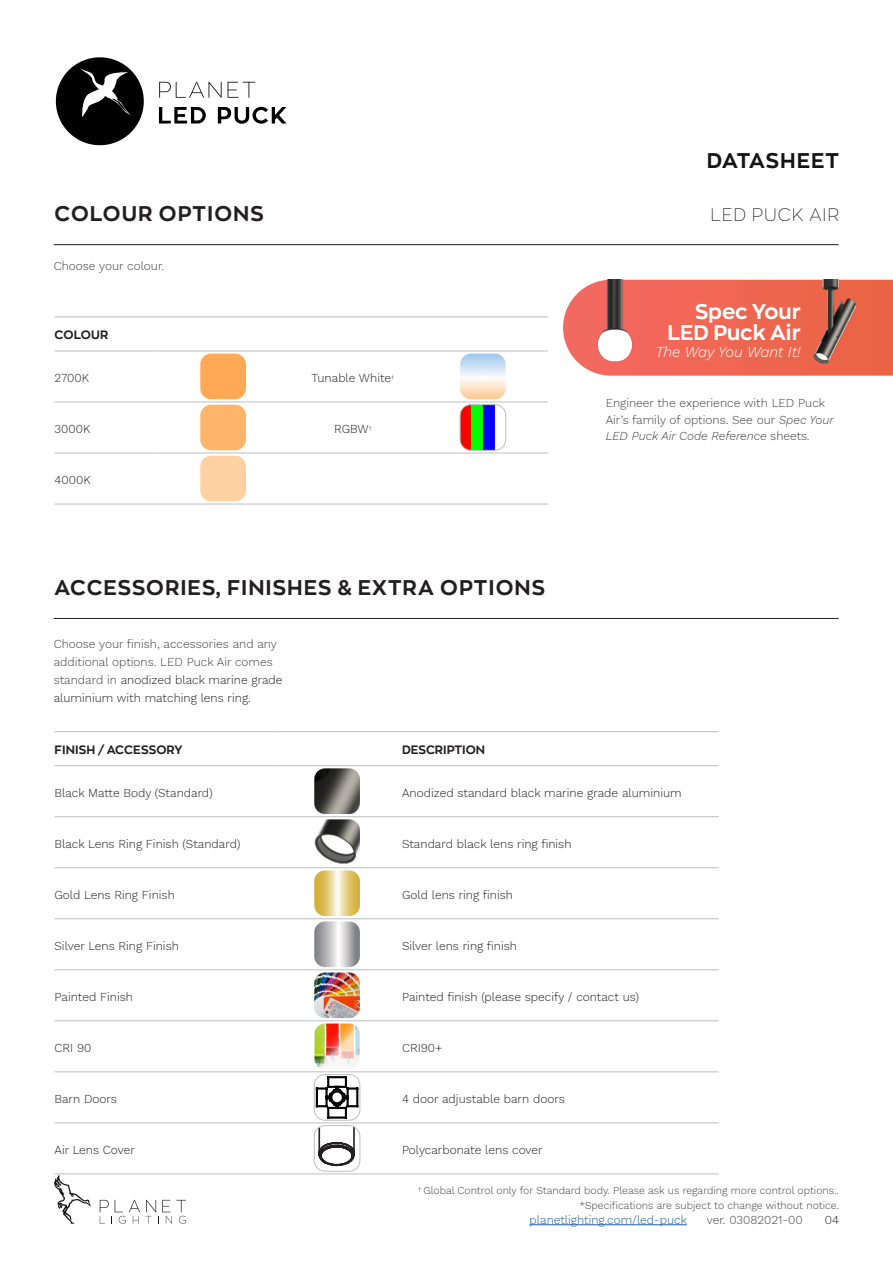
<style>
.page{position:relative;width:893px;height:1263px;background:#fff}
.page>*{position:absolute;margin:0;border:0;box-sizing:border-box;transform-origin:0 0}
.t1{font:700 21px "Zona Pro";letter-spacing:.05em;color:#231f20}
.t2{font:700 21px/21px "Zona Pro";color:#fff;text-align:right}
.t3{font:700 21px "Zona Pro";letter-spacing:.05em;color:#141416}
.t4{font:100 18px "Zona Pro";letter-spacing:.05em;color:#231f20}
.t5{font:italic 300 15px "Work Sans";letter-spacing:-.01em;color:#fff}
.t6{font:300 12px "Work Sans";color:#231f20}
.t7{font:300 12px/18px "Work Sans";color:#414142}
.t8{font:700 12px "Zona Pro";color:#231f20}
.t9{font:300 12px "Work Sans";color:#215e9f}
.t10{font:300 10.5px "Work Sans";color:#414142}
.s1{color:#231f20}
.s2{font-style:italic}
</style>
<div class="page">
<svg style="left:159px;top:82px;width:63px;height:16px"></svg>
<svg style="left:228px;top:82px;width:27px;height:16px"></svg>
<svg style="left:159px;top:107px;width:47px;height:16px"></svg>
<svg style="left:218px;top:107px;width:68px;height:17px"></svg>
<svg style="left:56px;top:57px;width:88px;height:88px"></svg>
<svg style="left:100px;top:1200px;width:86px;height:24px"></svg>
<svg style="left:54px;top:1175px;width:37px;height:49px"></svg>
<hr style="left:530px;top:1224px;width:157px;height:1px;background:#215e9f">
<hr style="left:55px;top:731px;width:217px;height:1px;background:#bcbec0">
<hr style="left:272px;top:731px;width:130px;height:1px;background:#bcbec0">
<hr style="left:402px;top:731px;width:317px;height:1px;background:#bcbec0">
<hr style="left:55px;top:816px;width:217px;height:1px;background:#bcbec0">
<hr style="left:272px;top:816px;width:130px;height:1px;background:#bcbec0">
<hr style="left:402px;top:816px;width:317px;height:1px;background:#bcbec0">
<hr style="left:55px;top:867px;width:217px;height:1px;background:#bcbec0">
<hr style="left:272px;top:867px;width:130px;height:1px;background:#bcbec0">
<hr style="left:402px;top:867px;width:317px;height:1px;background:#bcbec0">
<hr style="left:55px;top:918px;width:217px;height:1px;background:#bcbec0">
<hr style="left:272px;top:918px;width:130px;height:1px;background:#bcbec0">
<hr style="left:402px;top:918px;width:317px;height:1px;background:#bcbec0">
<hr style="left:55px;top:1071px;width:217px;height:1px;background:#bcbec0">
<hr style="left:272px;top:1071px;width:130px;height:1px;background:#bcbec0">
<hr style="left:402px;top:1071px;width:317px;height:1px;background:#bcbec0">
<hr style="left:55px;top:1122px;width:217px;height:1px;background:#bcbec0">
<hr style="left:272px;top:1122px;width:130px;height:1px;background:#bcbec0">
<hr style="left:402px;top:1122px;width:317px;height:1px;background:#bcbec0">
<hr style="left:55px;top:765px;width:217px;height:1px;background:#bcbec0">
<hr style="left:272px;top:765px;width:130px;height:1px;background:#bcbec0">
<hr style="left:402px;top:765px;width:317px;height:1px;background:#bcbec0">
<hr style="left:55px;top:969px;width:217px;height:1px;background:#bcbec0">
<hr style="left:272px;top:969px;width:130px;height:1px;background:#bcbec0">
<hr style="left:402px;top:969px;width:317px;height:1px;background:#bcbec0">
<hr style="left:55px;top:1020px;width:217px;height:1px;background:#bcbec0">
<hr style="left:272px;top:1020px;width:130px;height:1px;background:#bcbec0">
<hr style="left:402px;top:1020px;width:317px;height:1px;background:#bcbec0">
<hr style="left:55px;top:1174px;width:217px;height:1px;background:#bcbec0">
<hr style="left:272px;top:1174px;width:130px;height:1px;background:#bcbec0">
<hr style="left:402px;top:1174px;width:317px;height:1px;background:#bcbec0">
<img style="left:314px;top:768px;width:46px;height:46px">
<img style="left:314px;top:819px;width:46px;height:45px">
<svg style="left:314px;top:870px;width:46px;height:97px;background:#d3c8a7"></svg>
<img style="left:314px;top:972px;width:46px;height:46px">
<img style="left:315px;top:1023px;width:45px;height:45px">
<svg style="left:314px;top:1075px;width:46px;height:92px"></svg>
<div style="left:314px;top:1125px;width:46px;height:46px;border:1px solid #bcbec0;border-radius:11px"></div>
<hr style="left:55px;top:317px;width:103px;height:1px;background:#bcbec0">
<hr style="left:158px;top:317px;width:130px;height:1px;background:#bcbec0">
<hr style="left:288px;top:317px;width:130px;height:1px;background:#bcbec0">
<hr style="left:418px;top:317px;width:130px;height:1px;background:#bcbec0">
<hr style="left:55px;top:402px;width:103px;height:1px;background:#bcbec0">
<hr style="left:158px;top:402px;width:130px;height:1px;background:#bcbec0">
<hr style="left:288px;top:402px;width:130px;height:1px;background:#bcbec0">
<hr style="left:418px;top:402px;width:130px;height:1px;background:#bcbec0">
<hr style="left:55px;top:453px;width:103px;height:1px;background:#bcbec0">
<hr style="left:158px;top:453px;width:130px;height:1px;background:#bcbec0">
<hr style="left:288px;top:453px;width:130px;height:1px;background:#bcbec0">
<hr style="left:418px;top:453px;width:130px;height:1px;background:#bcbec0">
<hr style="left:55px;top:504px;width:103px;height:1px;background:#bcbec0">
<hr style="left:158px;top:504px;width:130px;height:1px;background:#bcbec0">
<hr style="left:288px;top:504px;width:130px;height:1px;background:#bcbec0">
<hr style="left:418px;top:504px;width:130px;height:1px;background:#bcbec0">
<hr style="left:55px;top:351px;width:103px;height:1px;background:#bcbec0">
<hr style="left:158px;top:351px;width:130px;height:1px;background:#bcbec0">
<hr style="left:288px;top:351px;width:130px;height:1px;background:#bcbec0">
<hr style="left:418px;top:351px;width:130px;height:1px;background:#bcbec0">
<div style="left:200px;top:354px;width:46px;height:45px;background:#ffa957;border-radius:11px"></div>
<svg style="left:460px;top:354px;width:46px;height:45px;background:#e5e3e0"></svg>
<div style="left:200px;top:405px;width:46px;height:45px;background:#ffb46b;border-radius:11px"></div>
<img style="left:460px;top:406px;width:46px;height:44px">
<div style="left:460px;top:404px;width:46px;height:46px;border:1px solid #bcbec0;border-radius:11px"></div>
<div style="left:200px;top:456px;width:46px;height:45px;background:#ffd1a3;border-radius:11px"></div>
<hr style="left:54px;top:244px;width:785px;height:1px;background:#231f20">
<hr style="left:54px;top:618px;width:785px;height:1px;background:#231f20">
<svg style="left:563px;top:280px;width:330px;height:96px;background:#ef6b56"></svg>
<img style="left:804px;top:280px;width:67px;height:96px">
<img style="left:571px;top:280px;width:82px;height:95px">
<h1 class="t1" style="left:55px;top:199px;width:211px">COLOUR OPTIONS</h1>
<p class="t7" style="left:54px;top:256px;width:112px">Choose your colour.</p>
<p class="t8" style="left:55px;top:326px;width:55px">COLOUR</p>
<p class="t6" style="left:55px;top:369px;width:36px">2700K</p>
<p class="t6" style="left:312px;top:369px;width:84px">Tunable White<sup>†</sup></p>
<p class="t6" style="left:55px;top:420px;width:37px">3000K</p>
<p class="t6" style="left:334px;top:420px;width:39px">RGBW<sup>†</sup></p>
<p class="t6" style="left:55px;top:471px;width:38px">4000K</p>
<h1 class="t1" style="left:55px;top:573px;width:492px">ACCESSORIES, FINISHES &amp; EXTRA OPTIONS</h1>
<p class="t7" style="left:54px;top:634px;width:230px">Choose your finish, accessories and any additional options. LED Puck Air comes standard in <span class="s1">anodized black marine grade aluminium with matching lens ring.</span></p>
<h1 class="t3" style="left:707px;top:147px;width:134px">DATASHEET</h1>
<h2 class="t4" style="left:710px;top:203px;width:130px">LED PUCK AIR</h2>
<h1 class="t2" style="left:668px;top:300px;width:135px">Spec Your<br>LED Puck Air</h1>
<p class="t5" style="left:655px;top:340px;width:147px">The Way You Want It!</p>
<p class="t7" style="left:606px;top:394px;width:230px;line-height:16.5px">Engineer the experience with LED Puck<br>Air’s family of options. See our <span class="s2">Spec Your<br>LED Puck Air Code Reference</span> sheets<span class="s2">.</span></p>
<p class="t8" style="left:55px;top:741px;width:129px">FINISH / ACCESSORY</p>
<p class="t8" style="left:402px;top:741px;width:85px">DESCRIPTION</p>
<p class="t6" style="left:55px;top:783px;width:160px">Black Matte Body (Standard)</p>
<p class="t6" style="left:402px;top:783px;width:281px">Anodized standard black marine grade aluminium</p>
<p class="t6" style="left:55px;top:835px;width:188px">Black Lens Ring Finish (Standard)</p>
<p class="t6" style="left:402px;top:835px;width:171px">Standard black lens ring finish</p>
<p class="t6" style="left:55px;top:886px;width:122px">Gold Lens Ring Finish</p>
<p class="t6" style="left:402px;top:886px;width:113px">Gold lens ring finish</p>
<p class="t6" style="left:55px;top:937px;width:126px">Silver Lens Ring Finish</p>
<p class="t6" style="left:402px;top:937px;width:117px">Silver lens ring finish</p>
<p class="t6" style="left:55px;top:988px;width:80px">Painted Finish</p>
<p class="t6" style="left:402px;top:988px;width:239px">Painted finish (please specify / contact us)</p>
<p class="t6" style="left:55px;top:1039px;width:38px">CRI 90</p>
<p class="t6" style="left:402px;top:1039px;width:42px">CRI90+</p>
<p class="t6" style="left:55px;top:1090px;width:64px">Barn Doors</p>
<p class="t6" style="left:402px;top:1090px;width:164px">4 door adjustable barn doors</p>
<p class="t6" style="left:55px;top:1141px;width:82px">Air Lens Cover</p>
<p class="t6" style="left:402px;top:1141px;width:142px">Polycarbonate lens cover</p>
<p class="t10" style="left:418px;top:1182px;width:422px"><sup>†</sup> Global Control only for Standard body. Please ask us regarding more control options..</p>
<p class="t10" style="left:579px;top:1197px;width:261px">*Specifications are subject to change without notice.</p>
<p class="t9" style="left:530px;top:1210px;width:159px">planetlighting.com/led-puck</p>
<p class="t7" style="left:707px;top:1210px;width:97px">ver. 03082021-00</p>
<p class="t6" style="left:825px;top:1210px;width:16px">04</p>
</div>
